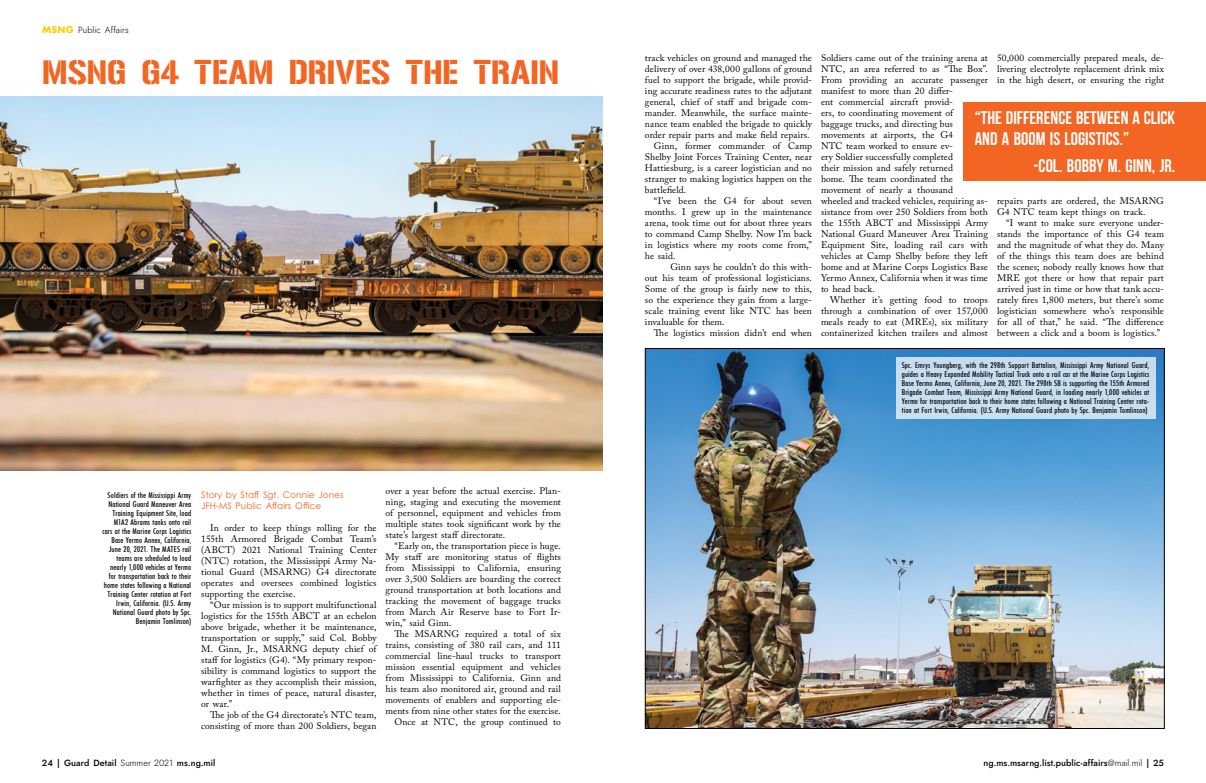
<style>
.page{position:relative;width:1206px;height:783px;background:#fff}
.page>*{position:absolute;margin:0;border:0;box-sizing:border-box;transform-origin:0 0}
.t1{font:29.7px "Gunplay";letter-spacing:.01em;color:#f26522}
.t2{font:700 18.3px/20.7px "Bebas Neue";color:#fff}
.t3{font:9.5px/11px "Adobe Caslon Pro";letter-spacing:.01em;color:#000;text-align:justify}
.t4{font:500 9px "Jost";letter-spacing:.01em;color:#000}
.t5{font:9px/11px "Century Gothic Pro";color:#f26522}
.t6{font:300 9px "Jost";color:#000}
.t7{font:500 condensed 8px/9px "Futura BT";letter-spacing:.015em;color:#000;text-align:right}
.s1{font-family:"Futura";font-weight:700;color:#ffcd03}
.s2{font-weight:300}
</style>
<div class="page">
<img style="left:0;top:96px;width:603px;height:375px">
<img style="left:647px;top:350px;width:516px;height:377px">
<div style="left:896px;top:358px;width:260px;height:62px;background:#c6def0"></div>
<div style="left:963px;top:102px;width:243px;height:79px;background:#f26522"></div>
<p class="t6" style="left:42px;top:24px;width:88px"><span class="s1">MSNG</span> Public Affairs</p>
<h1 class="t1" style="left:42px;top:55px;width:519px">MSNG G4 TEAM DRIVES THE TRAIN</h1>
<p class="t7" style="left:103px;top:490px;width:90px">Soldiers of the Mississippi Army<br>National Guard Maneuver Area<br>Training Equipment Site, load<br>M1A2 Abrams tanks onto rail cars at the Marine Corps Logistics<br>Base Yermo Annex, California,<br>June 20, 2021. The MATES rail teams are scheduled to load nearly 1,000 vehicles at Yermo for transportation back to their home states following a National<br>Training Center rotation at Fort<br>Irwin, California. (U.S. Army<br>National Guard photo by Spc.<br>Benjamin Tomlinson)</p>
<p class="t3" style="left:386px;top:485px;width:177px">over a year before the actual exercise. Plan&shy;ning, staging and executing the movement of personnel, equipment and vehicles from multiple states took significant work by the state’s largest staff directorate.</p>
<p class="t3" style="left:386px;top:540px;width:177px;text-indent:9px">“Early on, the transportation piece is huge.<br>My staff are monitoring status of flights from Mississippi to California, ensuring over 3,500 Soldiers are boarding the correct ground transportation at both locations and tracking the movement of baggage trucks from March Air Reserve base to Fort Ir&shy;win,” said Ginn.</p>
<p class="t3" style="left:386px;top:628px;width:177px;text-align:right">The MSARNG required a total of six trains, consisting of 380 rail cars, and 111 commercial line-haul trucks to transport mission essential equipment and vehicles from Mississippi to California. Ginn and his team also monitored air, ground and rail movements of enablers and supporting ele&shy;ments from nine other states for the exercise.<br>Once at NTC, the group continued to</p>
<p class="t5" style="left:201px;top:489px;width:144px">Story by Staff Sgt. Connie Jones<br>JFH-MS Public Affairs Office</p>
<p class="t3" style="left:201px;top:522px;width:177px;text-indent:9px">In order to keep things rolling for the 155th Armored Brigade Combat Team’s (ABCT) 2021 National Training Center (NTC) rotation, the Mississippi Army Na&shy;tional Guard (MSARNG) G4 directorate operates and oversees combined logistics supporting the exercise.</p>
<p class="t3" style="left:201px;top:599px;width:177px;text-indent:9px">“Our mission is to support multifunctional logistics for the 155th ABCT at an echelon above brigade, whether it be maintenance, transportation or supply,” said Col. Bobby M. Ginn, Jr., MSARNG deputy chief of staff for logistics (G4). “My primary respon&shy;sibility is command logistics to support the warfighter as they accomplish their mission, whether in times of peace, natural disaster, or war.”</p>
<p class="t3" style="left:201px;top:709px;width:177px;text-align:right">The job of the G4 directorate’s NTC team, consisting of more than 200 Soldiers, began</p>
<p class="t4" style="left:42px;top:756px;width:175px">24 | Guard Detail <span class="s2">Summer 2021</span> ms.ng.mil</p>
<p class="t3" style="left:645px;top:52px;width:169px">track vehicles on ground and managed the</p>
<p class="t3" style="left:645px;top:63px;width:168px">delivery of over 438,000 gallons of ground</p>
<p class="t3" style="left:645px;top:74px;width:169px">fuel to support the brigade, while provid-</p>
<p class="t3" style="left:645px;top:85px;width:168px">ing accurate readiness rates to the adjutant</p>
<p class="t3" style="left:645px;top:96px;width:169px">general, chief of staff and brigade com-</p>
<p class="t3" style="left:645px;top:107px;width:169px">mander. Meanwhile, the surface mainte-</p>
<p class="t3" style="left:645px;top:118px;width:168px">nance team enabled the brigade to quickly</p>
<p class="t3" style="left:645px;top:129px;width:166px">order repair parts and make field repairs.</p>
<p class="t3" style="left:654px;top:140px;width:160px">Ginn, former commander of Camp</p>
<p class="t3" style="left:645px;top:151px;width:169px">Shelby Joint Forces Training Center, near</p>
<p class="t3" style="left:645px;top:162px;width:169px">Hattiesburg, is a career logistician and no</p>
<p class="t3" style="left:645px;top:173px;width:169px">stranger to making logistics happen on the</p>
<p class="t3" style="left:645px;top:184px;width:43px">battlefield.</p>
<p class="t3" style="left:654px;top:195px;width:160px">“I’ve been the G4 for about seven</p>
<p class="t3" style="left:645px;top:206px;width:168px">months. I grew up in the maintenance</p>
<p class="t3" style="left:645px;top:217px;width:168px">arena, took time out for about three years</p>
<p class="t3" style="left:645px;top:228px;width:169px">to command Camp Shelby. Now I’m back</p>
<p class="t3" style="left:645px;top:239px;width:168px">in logistics where my roots come from,”</p>
<p class="t3" style="left:645px;top:250px;width:32px">he said.</p>
<p class="t3" style="left:670px;top:261px;width:143px">Ginn says he couldn’t do this with-</p>
<p class="t3" style="left:645px;top:272px;width:168px">out his team of professional logisticians.</p>
<p class="t3" style="left:645px;top:283px;width:168px">Some of the group is fairly new to this,</p>
<p class="t3" style="left:645px;top:294px;width:169px">so the experience they gain from a large-</p>
<p class="t3" style="left:645px;top:305px;width:168px">scale training event like NTC has been</p>
<p class="t3" style="left:645px;top:316px;width:81px">invaluable for them.</p>
<p class="t3" style="left:654px;top:327px;width:159px">The logistics mission didn’t end when</p>
<p class="t3" style="left:821px;top:52px;width:169px;text-align:left">Soldiers came out of the training arena at NTC, an area referred to as “The Box”.<br>From providing an accurate passenger manifest to more than 20 differ-<br>ent commercial aircraft provid-<br>ers, to coordinating movement of<br>baggage trucks, and directing bus movements at airports, the G4<br>NTC team worked to ensure ev-<br>ery Soldier successfully completed<br>their mission and safely returned<br>home. The team coordinated the movement of nearly a thousand<br>wheeled and tracked vehicles, requiring as&shy;sistance from over 250 Soldiers from both the 155th ABCT and Mississippi Army National Guard Maneuver Area Training Equipment Site, loading rail cars with vehicles at Camp Shelby before they left home and at Marine Corps Logistics Base Yermo Annex, California when it was time to head back.</p>
<p class="t3" style="left:821px;top:294px;width:169px;text-indent:9px">Whether it’s getting food to troops through a combination of over 157,000 meals ready to eat (MREs), six military containerized kitchen trailers and almost</p>
<p class="t3" style="left:997px;top:52px;width:169px">50,000 commercially prepared meals, de&shy;livering electrolyte replacement drink mix in the high desert, or ensuring the right</p>
<h2 class="t2" style="left:975px;top:107px;width:202px">“THE DIFFERENCE BETWEEN A CLICK<br>AND A BOOM IS LOGISTICS.”</h2>
<h2 class="t2" style="left:1034px;top:155px;width:143px">-COL. BOBBY M. GINN, JR.</h2>
<p class="t3" style="left:997px;top:195px;width:169px">repairs parts are ordered, the MSARNG<br>G4 NTC team kept things on track.</p>
<p class="t3" style="left:997px;top:217px;width:169px;text-indent:9px">“I want to make sure everyone under&shy;stands the importance of this G4 team and the magnitude of what they do. Many of the things this team does are behind the scenes; nobody really knows how that MRE got there or how that repair part arrived just in time or how that tank accu&shy;rately fires 1,800 meters, but there’s some logistician somewhere who’s responsible for all of that,” he said. “The difference between a click and a boom is logistics.”</p>
<p class="t7" style="left:902px;top:361px;width:249px;text-align:justify">Spc. Emrys Youngberg, with the 298th Support Battalion, Mississippi Army National Guard, guides a Heavy Expanded Mobility Tactical Truck onto a rail car at the Marine Corps Logistics Base Yermo Annex, California, June 20, 2021. The 298th SB is supporting the 155th Armored Brigade Combat Team, Mississippi Army National Guard, in loading nearly 1,000 vehicles at Yermo for transportation back to their home states following a National Training Center rota&shy;tion at Fort Irwin, California. (U.S. Army National Guard photo by Spc. Benjamin Tomlinson)</p>
<p class="t4" style="left:983px;top:756px;width:182px">ng.ms.msarng.list.public-affairs<span class="s2">@mail.mil</span> | 25</p>
</div>
